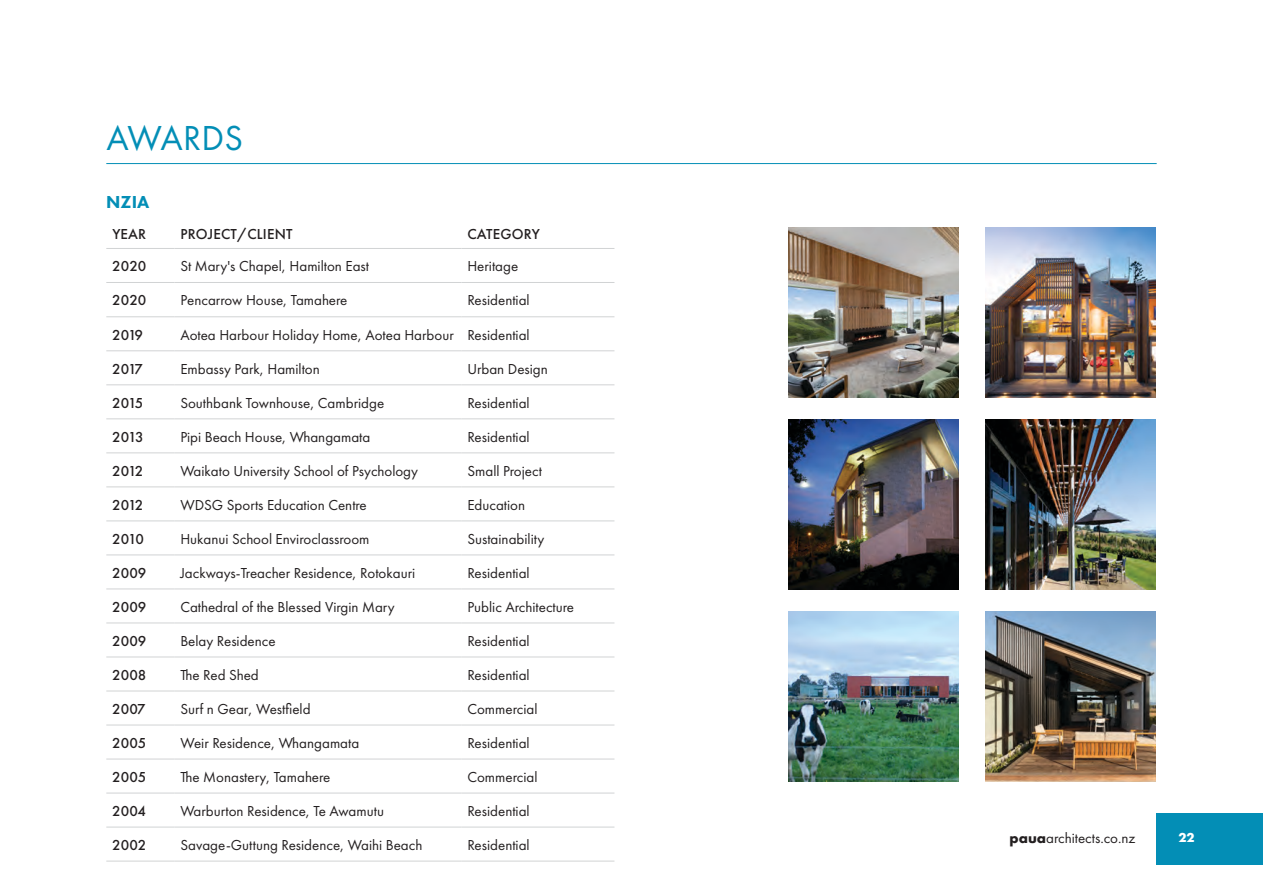
<style>
.page{position:relative;width:1263px;height:893px;background:#fff}
.page>*{position:absolute;margin:0;border:0;box-sizing:border-box;transform-origin:0 0}
.PAUA_Heading_1{font:36px "Futura PT";letter-spacing:.01em;color:#038eb6}
.PAUA_Heading_3{font:800 18px "Futura PT";color:#038eb6}
.PAUA_Body{font:15px "Futura PT";color:#231f20}
.PAUA_Body-2{font:500 15px "Futura PT";color:#231f20}
.t1{font:700 13.5px "Futura PT";color:#fff}
.s1{font-weight:700}
</style>
<div class="page">
<hr style="left:106px;top:163px;width:1051px;height:1px;background:#038eb6">
<hr style="left:106px;top:248px;width:68px;height:1px;background:#d1d3d4">
<hr style="left:174px;top:248px;width:287px;height:1px;background:#d1d3d4">
<hr style="left:461px;top:248px;width:153px;height:1px;background:#d1d3d4">
<hr style="left:106px;top:282px;width:68px;height:1px;background:#d1d3d4">
<hr style="left:174px;top:282px;width:287px;height:1px;background:#d1d3d4">
<hr style="left:461px;top:282px;width:153px;height:1px;background:#d1d3d4">
<hr style="left:106px;top:316px;width:68px;height:1px;background:#d1d3d4">
<hr style="left:174px;top:316px;width:287px;height:1px;background:#d1d3d4">
<hr style="left:461px;top:316px;width:153px;height:1px;background:#d1d3d4">
<hr style="left:106px;top:350px;width:68px;height:1px;background:#d1d3d4">
<hr style="left:174px;top:350px;width:287px;height:1px;background:#d1d3d4">
<hr style="left:461px;top:350px;width:153px;height:1px;background:#d1d3d4">
<hr style="left:106px;top:384px;width:68px;height:1px;background:#d1d3d4">
<hr style="left:174px;top:384px;width:287px;height:1px;background:#d1d3d4">
<hr style="left:461px;top:384px;width:153px;height:1px;background:#d1d3d4">
<hr style="left:106px;top:418px;width:68px;height:1px;background:#d1d3d4">
<hr style="left:174px;top:418px;width:287px;height:1px;background:#d1d3d4">
<hr style="left:461px;top:418px;width:153px;height:1px;background:#d1d3d4">
<hr style="left:106px;top:452px;width:68px;height:1px;background:#d1d3d4">
<hr style="left:174px;top:452px;width:287px;height:1px;background:#d1d3d4">
<hr style="left:461px;top:452px;width:153px;height:1px;background:#d1d3d4">
<hr style="left:106px;top:486px;width:68px;height:1px;background:#d1d3d4">
<hr style="left:174px;top:486px;width:287px;height:1px;background:#d1d3d4">
<hr style="left:461px;top:486px;width:153px;height:1px;background:#d1d3d4">
<hr style="left:106px;top:520px;width:68px;height:1px;background:#d1d3d4">
<hr style="left:174px;top:520px;width:287px;height:1px;background:#d1d3d4">
<hr style="left:461px;top:520px;width:153px;height:1px;background:#d1d3d4">
<hr style="left:106px;top:555px;width:68px;height:1px;background:#d1d3d4">
<hr style="left:174px;top:555px;width:287px;height:1px;background:#d1d3d4">
<hr style="left:461px;top:555px;width:153px;height:1px;background:#d1d3d4">
<hr style="left:106px;top:589px;width:68px;height:1px;background:#d1d3d4">
<hr style="left:174px;top:589px;width:287px;height:1px;background:#d1d3d4">
<hr style="left:461px;top:589px;width:153px;height:1px;background:#d1d3d4">
<hr style="left:106px;top:623px;width:68px;height:1px;background:#d1d3d4">
<hr style="left:174px;top:623px;width:287px;height:1px;background:#d1d3d4">
<hr style="left:461px;top:623px;width:153px;height:1px;background:#d1d3d4">
<hr style="left:106px;top:657px;width:68px;height:1px;background:#d1d3d4">
<hr style="left:174px;top:657px;width:287px;height:1px;background:#d1d3d4">
<hr style="left:461px;top:657px;width:153px;height:1px;background:#d1d3d4">
<hr style="left:106px;top:691px;width:68px;height:1px;background:#d1d3d4">
<hr style="left:174px;top:691px;width:287px;height:1px;background:#d1d3d4">
<hr style="left:461px;top:691px;width:153px;height:1px;background:#d1d3d4">
<hr style="left:106px;top:725px;width:68px;height:1px;background:#d1d3d4">
<hr style="left:174px;top:725px;width:287px;height:1px;background:#d1d3d4">
<hr style="left:461px;top:725px;width:153px;height:1px;background:#d1d3d4">
<hr style="left:106px;top:759px;width:68px;height:1px;background:#d1d3d4">
<hr style="left:174px;top:759px;width:287px;height:1px;background:#d1d3d4">
<hr style="left:461px;top:759px;width:153px;height:1px;background:#d1d3d4">
<hr style="left:106px;top:793px;width:68px;height:1px;background:#d1d3d4">
<hr style="left:174px;top:793px;width:287px;height:1px;background:#d1d3d4">
<hr style="left:461px;top:793px;width:153px;height:1px;background:#d1d3d4">
<hr style="left:106px;top:827px;width:68px;height:1px;background:#d1d3d4">
<hr style="left:174px;top:827px;width:287px;height:1px;background:#d1d3d4">
<hr style="left:461px;top:827px;width:153px;height:1px;background:#d1d3d4">
<hr style="left:106px;top:861px;width:68px;height:1px;background:#d1d3d4">
<hr style="left:174px;top:861px;width:287px;height:1px;background:#d1d3d4">
<hr style="left:461px;top:861px;width:153px;height:1px;background:#d1d3d4">
<img style="left:986px;top:227px;width:170px;height:171px">
<img style="left:986px;top:611px;width:170px;height:170px">
<img style="left:986px;top:419px;width:170px;height:170px">
<img style="left:789px;top:419px;width:170px;height:170px">
<img style="left:789px;top:227px;width:170px;height:171px">
<img style="left:789px;top:611px;width:170px;height:170px">
<div style="left:1157px;top:813px;width:106px;height:51px;background:#038eb6"></div>
<p class="PAUA_Heading_1" style="left:106px;top:117px;width:138px">AWARDS</p>
<p class="PAUA_Heading_3" style="left:106px;top:191px;width:45px">NZIA</p>
<p class="PAUA_Body-2" style="left:112px;top:225px;width:35px">YEAR</p>
<p class="PAUA_Body-2" style="left:180px;top:225px;width:114px">PROJECT/CLIENT</p>
<p class="PAUA_Body-2" style="left:467px;top:225px;width:74px">CATEGORY</p>
<p class="PAUA_Body-2" style="left:112px;top:257px;width:36px">2020</p>
<p class="PAUA_Body" style="left:180px;top:257px;width:190px">St Mary's Chapel, Hamilton East</p>
<p class="PAUA_Body" style="left:467px;top:257px;width:52px">Heritage</p>
<p class="PAUA_Body-2" style="left:112px;top:291px;width:36px">2020</p>
<p class="PAUA_Body" style="left:180px;top:291px;width:169px">Pencarrow House, Tamahere</p>
<p class="PAUA_Body" style="left:467px;top:291px;width:64px">Residential</p>
<p class="PAUA_Body-2" style="left:112px;top:325px;width:32px">2019</p>
<p class="PAUA_Body" style="left:180px;top:326px;width:275px">Aotea Harbour Holiday Home, Aotea Harbour</p>
<p class="PAUA_Body" style="left:467px;top:326px;width:64px">Residential</p>
<p class="PAUA_Body-2" style="left:112px;top:359px;width:32px">2017</p>
<p class="PAUA_Body" style="left:180px;top:360px;width:141px">Embassy Park, Hamilton</p>
<p class="PAUA_Body" style="left:467px;top:360px;width:82px">Urban Design</p>
<p class="PAUA_Body-2" style="left:112px;top:394px;width:33px">2015</p>
<p class="PAUA_Body" style="left:180px;top:394px;width:205px">Southbank Townhouse, Cambridge</p>
<p class="PAUA_Body" style="left:467px;top:394px;width:64px">Residential</p>
<p class="PAUA_Body-2" style="left:112px;top:428px;width:33px">2013</p>
<p class="PAUA_Body" style="left:180px;top:428px;width:192px">Pipi Beach House, Whangamata</p>
<p class="PAUA_Body" style="left:467px;top:428px;width:64px">Residential</p>
<p class="PAUA_Body-2" style="left:112px;top:462px;width:32px">2012</p>
<p class="PAUA_Body" style="left:180px;top:462px;width:239px">Waikato University School of Psychology</p>
<p class="PAUA_Body" style="left:467px;top:462px;width:76px">Small Project</p>
<p class="PAUA_Body-2" style="left:112px;top:496px;width:32px">2012</p>
<p class="PAUA_Body" style="left:180px;top:496px;width:188px">WDSG Sports Education Centre</p>
<p class="PAUA_Body" style="left:467px;top:496px;width:59px">Education</p>
<p class="PAUA_Body-2" style="left:112px;top:530px;width:33px">2010</p>
<p class="PAUA_Body" style="left:180px;top:530px;width:191px">Hukanui School Enviroclassroom</p>
<p class="PAUA_Body" style="left:467px;top:530px;width:79px">Sustainability</p>
<p class="PAUA_Body-2" style="left:112px;top:564px;width:36px">2009</p>
<p class="PAUA_Body" style="left:180px;top:564px;width:236px">Jackways-Treacher Residence, Rotokauri</p>
<p class="PAUA_Body" style="left:467px;top:564px;width:64px">Residential</p>
<p class="PAUA_Body-2" style="left:112px;top:598px;width:36px">2009</p>
<p class="PAUA_Body" style="left:180px;top:598px;width:216px">Cathedral of the Blessed Virgin Mary</p>
<p class="PAUA_Body" style="left:467px;top:598px;width:108px">Public Architecture</p>
<p class="PAUA_Body-2" style="left:112px;top:632px;width:36px">2009</p>
<p class="PAUA_Body" style="left:180px;top:632px;width:97px">Belay Residence</p>
<p class="PAUA_Body" style="left:467px;top:632px;width:64px">Residential</p>
<p class="PAUA_Body-2" style="left:112px;top:666px;width:36px">2008</p>
<p class="PAUA_Body" style="left:180px;top:666px;width:80px">The Red Shed</p>
<p class="PAUA_Body" style="left:467px;top:666px;width:64px">Residential</p>
<p class="PAUA_Body-2" style="left:112px;top:700px;width:35px">2007</p>
<p class="PAUA_Body" style="left:180px;top:700px;width:132px">Surf n Gear, Westfield</p>
<p class="PAUA_Body" style="left:467px;top:700px;width:72px">Commercial</p>
<p class="PAUA_Body-2" style="left:112px;top:734px;width:36px">2005</p>
<p class="PAUA_Body" style="left:180px;top:734px;width:180px">Weir Residence, Whangamata</p>
<p class="PAUA_Body" style="left:467px;top:734px;width:64px">Residential</p>
<p class="PAUA_Body-2" style="left:112px;top:768px;width:36px">2005</p>
<p class="PAUA_Body" style="left:180px;top:768px;width:152px">The Monastery, Tamahere</p>
<p class="PAUA_Body" style="left:467px;top:768px;width:72px">Commercial</p>
<p class="PAUA_Body-2" style="left:112px;top:802px;width:35px">2004</p>
<p class="PAUA_Body" style="left:180px;top:802px;width:205px">Warburton Residence, Te Awamutu</p>
<p class="PAUA_Body" style="left:467px;top:802px;width:64px">Residential</p>
<p class="PAUA_Body-2" style="left:112px;top:836px;width:36px">2002</p>
<p class="PAUA_Body" style="left:180px;top:836px;width:244px">Savage-Guttung Residence, Waihi Beach</p>
<p class="PAUA_Body" style="left:467px;top:836px;width:64px">Residential</p>
<p class="PAUA_Body" style="left:1009px;top:829px;width:127px"><span class="s1">paua</span>architects.co.nz</p>
<p class="t1" style="left:1178px;top:829px;width:18px">22</p>
</div>
